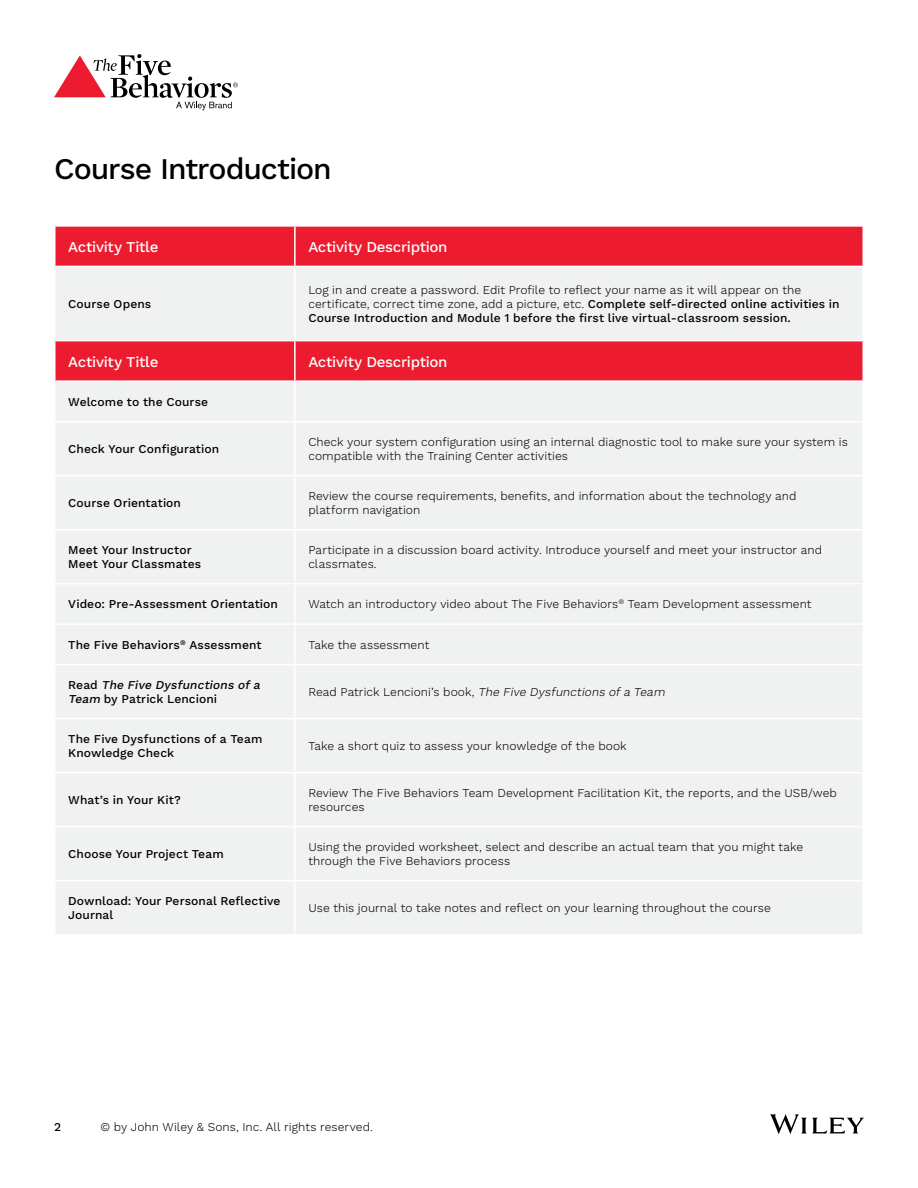
<style>
.page{position:relative;width:918px;height:1188px;background:#fff}
.page>*{position:absolute;margin:0;border:0;box-sizing:border-box;transform-origin:0 0}
.t1{font:500 30px "Work Sans";letter-spacing:-.035em;color:#000}
.t2{font:500 15px "Work Sans";letter-spacing:-.02em;color:#fff}
.t3{font:300 12px/14.4px "Work Sans";letter-spacing:.005em;color:#000}
.t4{font:500 12px/14.4px "Work Sans";letter-spacing:.005em;color:#000}
.t5{font:italic 500 12px/14.4px "Work Sans";color:#000}
.s1{font-weight:500}
.s2{font-style:normal}
.s3{font-style:italic}
</style>
<div class="page">
<svg style="left:770px;top:1114px;width:94px;height:20px"></svg>
<div style="left:56px;top:227px;width:807px;height:39px;background:#ec1b2f"></div>
<div style="left:56px;top:267px;width:806px;height:667px;background:#f0f1f1"></div>
<div style="left:56px;top:341px;width:807px;height:39px;background:#ec1b2f"></div>
<hr style="left:294px;top:227px;width:2px;height:39px;background:#fff">
<hr style="left:294px;top:267px;width:2px;height:73px;background:#fff">
<hr style="left:54px;top:340px;width:241px;height:1px;background:#fff">
<hr style="left:295px;top:340px;width:569px;height:1px;background:#fff">
<hr style="left:294px;top:341px;width:2px;height:39px;background:#fff">
<hr style="left:54px;top:380px;width:241px;height:2px;background:#fff">
<hr style="left:295px;top:380px;width:569px;height:2px;background:#fff">
<hr style="left:294px;top:382px;width:2px;height:39px;background:#fff">
<hr style="left:54px;top:421px;width:241px;height:1px;background:#fff">
<hr style="left:295px;top:421px;width:569px;height:1px;background:#fff">
<hr style="left:294px;top:422px;width:2px;height:53px;background:#fff">
<hr style="left:54px;top:475px;width:241px;height:1px;background:#fff">
<hr style="left:295px;top:475px;width:569px;height:1px;background:#fff">
<hr style="left:294px;top:476px;width:2px;height:53px;background:#fff">
<hr style="left:54px;top:529px;width:241px;height:1px;background:#fff">
<hr style="left:295px;top:529px;width:569px;height:1px;background:#fff">
<hr style="left:294px;top:530px;width:2px;height:53px;background:#fff">
<hr style="left:54px;top:583px;width:241px;height:1px;background:#fff">
<hr style="left:295px;top:583px;width:569px;height:1px;background:#fff">
<hr style="left:294px;top:584px;width:2px;height:39px;background:#fff">
<hr style="left:54px;top:623px;width:241px;height:2px;background:#fff">
<hr style="left:295px;top:623px;width:569px;height:2px;background:#fff">
<hr style="left:294px;top:625px;width:2px;height:39px;background:#fff">
<hr style="left:54px;top:664px;width:241px;height:1px;background:#fff">
<hr style="left:295px;top:664px;width:569px;height:1px;background:#fff">
<hr style="left:294px;top:665px;width:2px;height:53px;background:#fff">
<hr style="left:54px;top:718px;width:241px;height:1px;background:#fff">
<hr style="left:295px;top:718px;width:569px;height:1px;background:#fff">
<hr style="left:294px;top:719px;width:2px;height:53px;background:#fff">
<hr style="left:54px;top:772px;width:241px;height:1px;background:#fff">
<hr style="left:295px;top:772px;width:569px;height:1px;background:#fff">
<hr style="left:294px;top:773px;width:2px;height:53px;background:#fff">
<hr style="left:54px;top:826px;width:241px;height:1px;background:#fff">
<hr style="left:295px;top:826px;width:569px;height:1px;background:#fff">
<hr style="left:294px;top:827px;width:2px;height:53px;background:#fff">
<hr style="left:54px;top:880px;width:241px;height:1px;background:#fff">
<hr style="left:295px;top:880px;width:569px;height:1px;background:#fff">
<hr style="left:294px;top:881px;width:2px;height:53px;background:#fff">
<svg style="left:54px;top:54px;width:184px;height:56px"></svg>
<h1 class="t1" style="left:54px;top:157px;width:279px">Course Introduction</h1>
<p class="t2" style="left:68px;top:241px;width:92px">Activity Title</p>
<p class="t2" style="left:308px;top:241px;width:141px">Activity Description</p>
<p class="t4" style="left:68px;top:298px;width:84px">Course Opens</p>
<p class="t3" style="left:308px;top:283px;width:533px">Log in and create a password. Edit Profile to reflect your name as it will appear on the certificate, correct time zone, add a picture, etc. <span class="s1">Complete self-directed online activities in<br>Course Introduction and Module 1 before the first live virtual-classroom session.</span></p>
<p class="t2" style="left:68px;top:356px;width:92px">Activity Title</p>
<p class="t2" style="left:308px;top:356px;width:141px">Activity Description</p>
<p class="t4" style="left:68px;top:396px;width:141px">Welcome to the Course</p>
<p class="t4" style="left:68px;top:443px;width:153px">Check Your Configuration</p>
<p class="t3" style="left:308px;top:436px;width:541px">Check your system configuration using an internal diagnostic tool to make sure your system is compatible with the Training Center activities</p>
<p class="t4" style="left:68px;top:497px;width:114px">Course Orientation</p>
<p class="t3" style="left:308px;top:490px;width:490px">Review the course requirements, benefits, and information about the technology and platform navigation</p>
<p class="t4" style="left:68px;top:544px;width:134px">Meet Your Instructor<br>Meet Your Classmates</p>
<p class="t3" style="left:308px;top:544px;width:515px">Participate in a discussion board activity. Introduce yourself and meet your instructor and classmates.</p>
<p class="t4" style="left:68px;top:598px;width:211px">Video: Pre-Assessment Orientation</p>
<p class="t3" style="left:308px;top:598px;width:505px">Watch an introductory video about The Five Behaviors<sup>®</sup> Team Development assessment</p>
<p class="t4" style="left:68px;top:639px;width:195px">The Five Behaviors<sup>®</sup> Assessment</p>
<p class="t3" style="left:308px;top:639px;width:122px">Take the assessment</p>
<p class="t5" style="left:68px;top:679px;width:195px"><span class="s2">Re a d</span> The Five Dysfunctions of a<br>Team <span class="s2">by Patrick Lencioni</span></p>
<p class="t3" style="left:308px;top:686px;width:360px">Read Patrick Lencioni’s book, <span class="s3">The Five Dysfunctions of a Team</span></p>
<p class="t4" style="left:68px;top:733px;width:196px">The Five Dysfunctions of a Team<br>Knowledge Check</p>
<p class="t3" style="left:308px;top:740px;width:320px">Take a short quiz to assess your knowledge of the book</p>
<p class="t4" style="left:68px;top:794px;width:114px">What’s in Your Kit?</p>
<p class="t3" style="left:308px;top:787px;width:530px">Review The Five Behaviors Team Development Facilitation Kit, the reports, and the USB/web resources</p>
<p class="t4" style="left:68px;top:848px;width:157px">Choose Your Project Team</p>
<p class="t3" style="left:308px;top:841px;width:496px">Using the provided worksheet, select and describe an actual team that you might take through the Five Behaviors process</p>
<p class="t4" style="left:68px;top:895px;width:214px">Download: Your Personal Reflective<br>Journal</p>
<p class="t3" style="left:308px;top:902px;width:464px">Use this journal to take notes and reflect on your learning throughout the course</p>
<p class="t4" style="left:54px;top:1120px;width:9px">2</p>
<p class="t3" style="left:100px;top:1120px;width:274px">© by John Wiley &amp; Sons, Inc. All rights reserved.</p>
</div>
